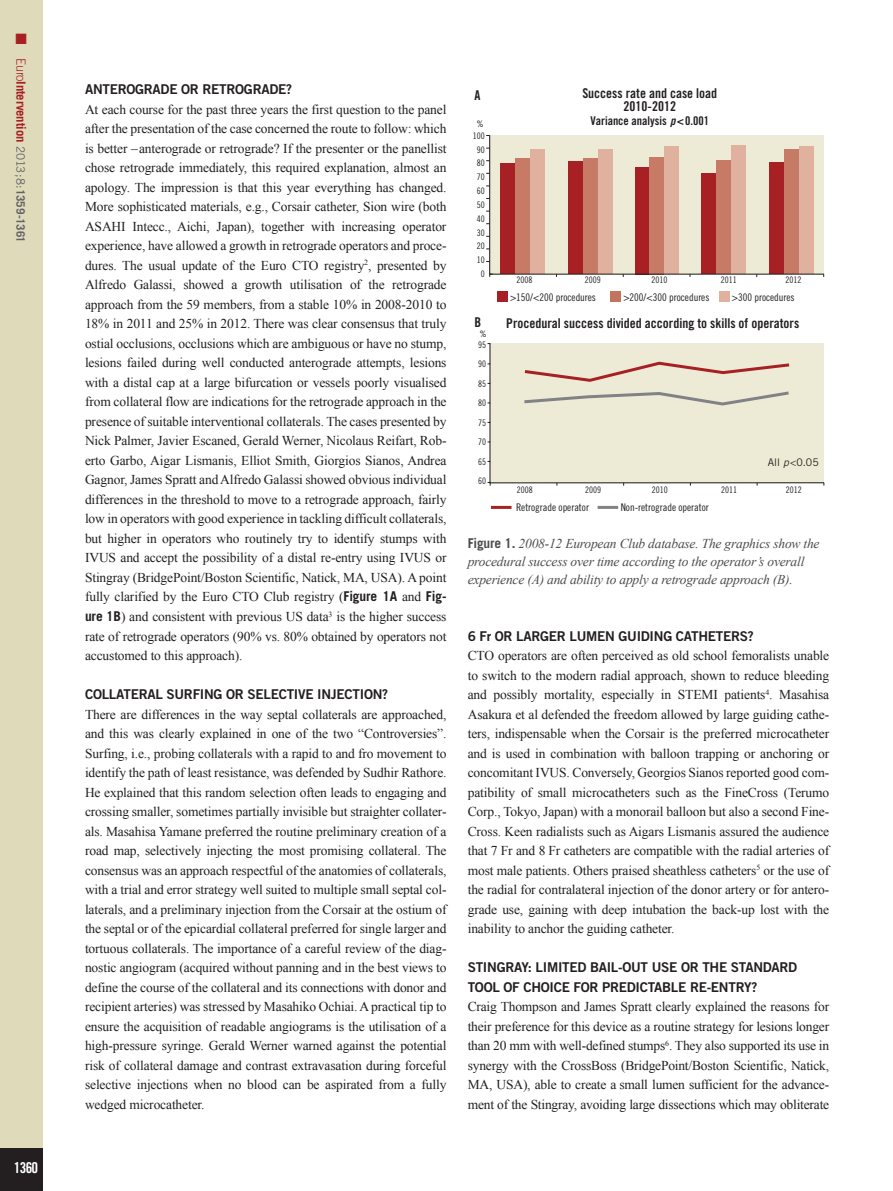
<style>
.page{position:relative;width:893px;height:1191px;background:#fff}
.page>*{position:absolute;margin:0;border:0;box-sizing:border-box;transform-origin:0 0}
.t1{font:15px "Trade Gothic LT Std Bd Cn 20";color:#fff}
.t2{font:15px "Zapf Dingbats ITC";color:#a72023}
.text_1er_paragraph{font:13.5px/19.5px "Times New Roman";letter-spacing:-.01em;color:#231f20;text-align:justify}
.intertitre2{font:13.5px/19.5px "Trade Gothic LT Std Bd 2";letter-spacing:-.02em;color:#231f20}
.figure_legende{font:italic 13.5px/18px "Times New Roman";letter-spacing:-.015em;color:#4b4c4d}
.t3{font:13.5px/13.5px "Trade Gothic LT Std Bd Cn 20";color:#231f20;text-align:center}
.t4{font:700 12.75px "Trade Gothic LT Std";letter-spacing:-.01em;color:#a72023}
.t5{font:12px "Trade Gothic LT Std Bd Cn 20";color:#231f20}
.t6{font:10.5px "Trade Gothic LT Std Cn 18";color:#231f20}
.t7{font:10.5px "Trade Gothic LT Std";color:#231f20}
.t8{font:9px/13.8px "Trade Gothic LT Std Cn 18";color:#231f20;text-align:right}
.s1{font-weight:300}
.s2{font-weight:400;font-size:11.7px;color:#636366}
.s3{font-size:11.7px;color:#636366}
.s4{font-family:"Trade Gothic LT Std";font-weight:700}
.s5{font-family:"Trade Gothic LT Std Bd Cn 20 Obl"}
.s6{font-style:italic}
.s7{font-family:"Trade Gothic LT Std";font-weight:700;font-style:normal}
</style>
<div class="page">
<div style="left:0;top:0;width:43px;height:1191px;background:#dedaba"></div>
<div style="left:0;top:1148px;width:43px;height:43px;background:#231f20"></div>
<div style="left:497px;top:291px;width:11px;height:11px;background:#a72023"></div>
<div style="left:611px;top:291px;width:10px;height:11px;background:#c4735e"></div>
<div style="left:719px;top:291px;width:11px;height:11px;background:#e0b19f"></div>
<div style="left:489px;top:343px;width:335px;height:141px;background:#edebd5"></div>
<svg style="left:487px;top:360px;width:305px;height:149px"></svg>
<hr style="left:491px;top:506px;width:20px;height:3px;background:#a72023">
<svg style="left:489px;top:135px;width:335px;height:140px;background:#d5a594"></svg>
<p class="t2" style="left:16px;top:32px;width:13px">■</p>
<p class="t4" style="left:29px;top:58px;width:186px;rotate:90deg"><span class="s1">Euro</span>Intervention <span class="s2">2013;8:</span><span class="s3">1359-1361</span></p>
<p class="t1" style="left:14px;top:1158px;width:26px">1360</p>
<p class="intertitre2" style="left:85px;top:79px;width:209px">ANTEROGRADE OR RETROGRADE?</p>
<p class="text_1er_paragraph" style="left:85px;top:99px;width:363px">At each course for the past three years the first question to the panel after the presentation of the case concerned the route to follow: which is better –anterograde or retrograde? If the presenter or the panellist chose retrograde immediately, this required explanation, almost an apology. The impression is that this year everything has changed.<br>More sophisticated materials, e.g., Corsair catheter, Sion wire (both ASAHI Intecc., Aichi, Japan), together with increasing operator experience, have allowed a growth in retrograde operators and proce&shy;dures. The usual update of the Euro CTO registry<sup>2</sup>, presented by Alfredo Galassi, showed a growth utilisation of the retrograde approach from the 59 members, from a stable 10% in 2008-2010 to 18% in 2011 and 25% in 2012. There was clear consensus that truly ostial occlusions, occlusions which are ambiguous or have no stump, lesions failed during well conducted anterograde attempts, lesions with a distal cap at a large bifurcation or vessels poorly visualised from collateral flow are indications for the retrograde approach in the presence of suitable interventional collaterals. The cases presented by Nick Palmer, Javier Escaned, Gerald Werner, Nicolaus Reifart, Rob&shy;erto Garbo, Aigar Lismanis, Elliot Smith, Giorgios Sianos, Andrea Gagnor, James Spratt and Alfredo Galassi showed obvious individual differences in the threshold to move to a retrograde approach, fairly low in operators with good experience in tackling difficult collaterals, but higher in operators who routinely try to identify stumps with IVUS and accept the possibility of a distal re-entry using IVUS or Stingray (BridgePoint/Boston Scientific, Natick, MA, USA). A point fully clarified by the Euro CTO Club registry (<span class="s4">Figure 1A</span> and <span class="s4">Fig&shy;ure 1B</span>) and consistent with previous US data<sup>3</sup> is the higher success rate of retrograde operators (90% vs. 80% obtained by operators not accustomed to this approach).</p>
<p class="intertitre2" style="left:85px;top:684px;width:305px">COLLATERAL SURFING OR SELECTIVE INJECTION?</p>
<p class="text_1er_paragraph" style="left:85px;top:704px;width:363px">There are differences in the way septal collaterals are approached, and this was clearly explained in one of the two “Controversies”.<br>Surfing, i.e., probing collaterals with a rapid to and fro movement to identify the path of least resistance, was defended by Sudhir Rathore.<br>He explained that this random selection often leads to engaging and crossing smaller, sometimes partially invisible but straighter collater&shy;als. Masahisa Yamane preferred the routine preliminary creation of a road map, selectively injecting the most promising collateral. The consensus was an approach respectful of the anatomies of collaterals, with a trial and error strategy well suited to multiple small septal col&shy;laterals, and a preliminary injection from the Corsair at the ostium of the septal or of the epicardial collateral preferred for single larger and tortuous collaterals. The importance of a careful review of the diag&shy;nostic angiogram (acquired without panning and in the best views to define the course of the collateral and its connections with donor and recipient arteries) was stressed by Masahiko Ochiai. A practical tip to ensure the acquisition of readable angiograms is the utilisation of a high-pressure syringe. Gerald Werner warned against the potential risk of collateral damage and contrast extravasation during forceful selective injections when no blood can be aspirated from a fully wedged microcatheter.</p>
<p class="t3" style="left:474px;top:88px;width:7px">A</p>
<p class="t8" style="left:477px;top:117px;width:9px">%</p>
<p class="t8" style="left:473px;top:129px;width:13px">100<br>90<br>80<br>70<br>60<br>50<br>40<br>30<br>20<br>10<br>0</p>
<p class="t3" style="left:474px;top:315px;width:8px">B</p>
<p class="t8" style="left:480px;top:327px;width:9px">%</p>
<p class="t8" style="left:478px;top:334px;width:9px;line-height:19.5px;text-align:justify">95<br>90<br>85<br>80<br>75<br>70<br>65<br>60</p>
<p class="t3" style="left:582px;top:86px;width:136px">Success rate and case load<br>2010-2012</p>
<p class="t5" style="left:590px;top:113px;width:120px">Variance analysis <span class="s5">p</span>&lt;0.001</p>
<p class="t8" style="left:517px;top:273px;width:17px">2008</p>
<p class="t8" style="left:585px;top:273px;width:17px">2009</p>
<p class="t8" style="left:651px;top:273px;width:17px">2010</p>
<p class="t8" style="left:721px;top:273px;width:17px">2011</p>
<p class="t8" style="left:785px;top:273px;width:17px">2012</p>
<p class="t6" style="left:510px;top:291px;width:88px">&gt;150/&lt;200 procedures</p>
<p class="t6" style="left:623px;top:291px;width:88px">&gt;200/&lt;300 procedures</p>
<p class="t6" style="left:732px;top:291px;width:64px">&gt;300 procedures</p>
<p class="t3" style="left:506px;top:316px;width:295px">Procedural success divided according to skills of operators</p>
<p class="t7" style="left:768px;top:456px;width:53px">All <span class="s6">p</span>&lt;0.05</p>
<p class="t8" style="left:517px;top:483px;width:17px">2008</p>
<p class="t8" style="left:585px;top:483px;width:17px">2009</p>
<p class="t8" style="left:652px;top:483px;width:17px">2010</p>
<p class="t8" style="left:721px;top:483px;width:17px">2011</p>
<p class="t8" style="left:786px;top:483px;width:17px">2012</p>
<p class="t6" style="left:516px;top:501px;width:74px">Retrograde operator</p>
<p class="t6" style="left:621px;top:501px;width:90px">Non-retrograde operator</p>
<p class="figure_legende" style="left:468px;top:534px;width:353px"><span class="s7">Figure 1.</span> 2008-12 European Club database. The graphics show the procedural success over time according to the operator’s overall experience (A) and ability to apply a retrograde approach (B).</p>
<p class="intertitre2" style="left:468px;top:625px;width:287px">6 Fr OR LARGER LUMEN GUIDING CATHETERS?</p>
<p class="text_1er_paragraph" style="left:468px;top:645px;width:363px">CTO operators are often perceived as old school femoralists unable to switch to the modern radial approach, shown to reduce bleeding and possibly mortality, especially in STEMI patients<sup>4</sup>. Masahisa Asakura et al defended the freedom allowed by large guiding cathe&shy;ters, indispensable when the Corsair is the preferred microcatheter and is used in combination with balloon trapping or anchoring or concomitant IVUS. Conversely, Georgios Sianos reported good com&shy;patibility of small microcatheters such as the FineCross (Terumo Corp., Tokyo, Japan) with a monorail balloon but also a second Fine-Cross. Keen radialists such as Aigars Lismanis assured the audience that 7 Fr and 8 Fr catheters are compatible with the radial arteries of most male patients. Others praised sheathless catheters<sup>5</sup> or the use of the radial for contralateral injection of the donor artery or for antero&shy;grade use, gaining with deep intubation the back-up lost with the inability to anchor the guiding catheter.</p>
<p class="intertitre2" style="left:468px;top:957px;width:331px">STINGRAY: LIMITED BAIL-OUT USE OR THE STANDARD<br>TOOL OF CHOICE FOR PREDICTABLE RE-ENTRY?</p>
<p class="text_1er_paragraph" style="left:468px;top:996px;width:363px">Craig Thompson and James Spratt clearly explained the reasons for their preference for this device as a routine strategy for lesions longer than 20 mm with well-defined stumps<sup>6</sup>. They also supported its use in synergy with the CrossBoss (BridgePoint/Boston Scientific, Natick, MA, USA), able to create a small lumen sufficient for the advance&shy;ment of the Stingray, avoiding large dissections which may obliterate</p>
</div>
